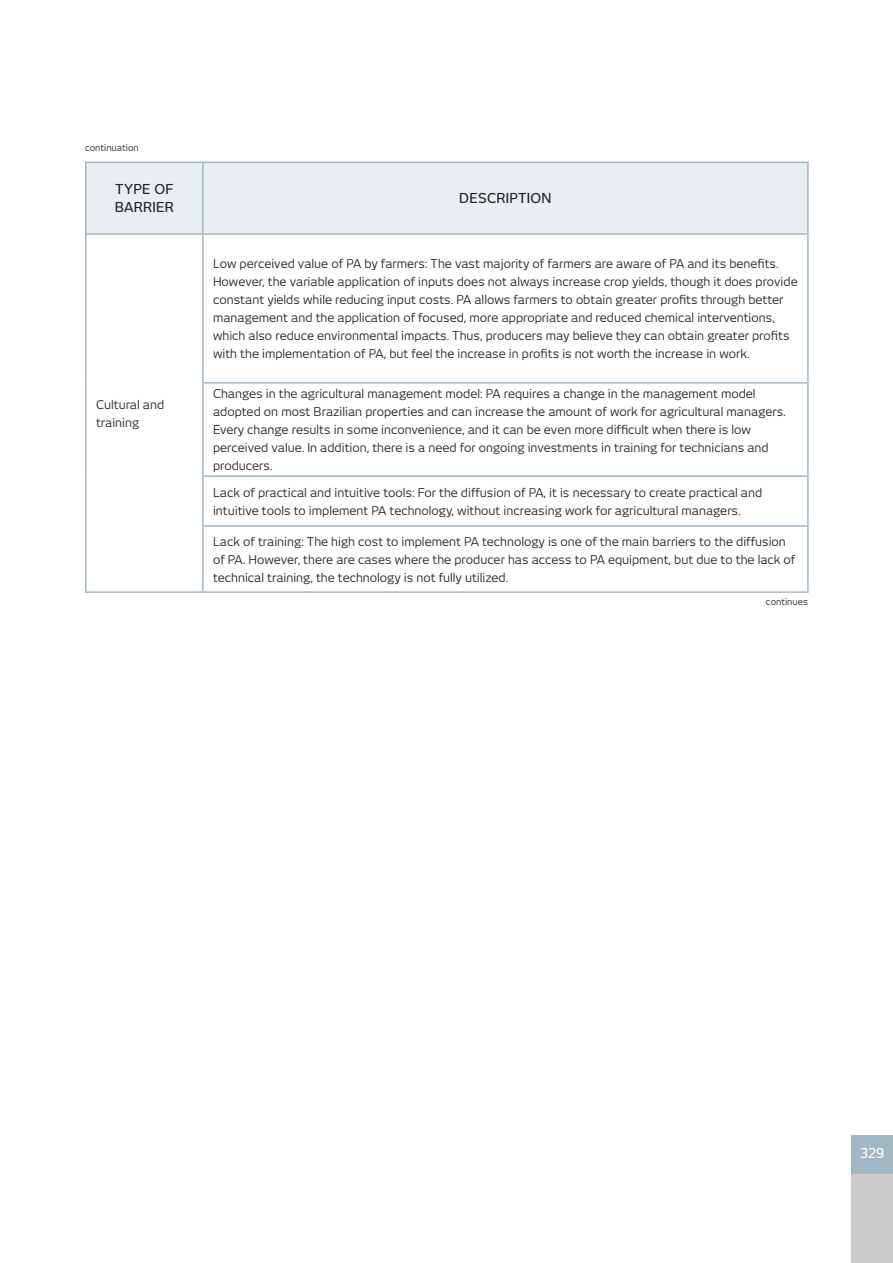
<style>
.page{position:relative;width:893px;height:1263px;background:#fff}
.page>*{position:absolute;margin:0;border:0;box-sizing:border-box;transform-origin:0 0}
.titulo_tabela{font:500 13.5px "New June";letter-spacing:.02em;color:#231f20}
.t1{font:500 13.5px "New June";color:#fff}
.texto_tabela{font:12px/18px "New June";color:#231f20}
.t2{font:9px "New June";color:#231f20}
</style>
<div class="page">
<div style="left:87px;top:163px;width:720px;height:70px;background:#e9eef1"></div>
<hr style="left:85px;top:162px;width:118px;height:1px;background:#a0b7c5">
<hr style="left:85px;top:163px;width:2px;height:70px;background:#a0b7c5">
<hr style="left:203px;top:162px;width:606px;height:1px;background:#a0b7c5">
<hr style="left:202px;top:163px;width:2px;height:70px;background:#a0b7c5">
<hr style="left:807px;top:163px;width:2px;height:70px;background:#a0b7c5">
<hr style="left:85px;top:233px;width:118px;height:2px;background:#a0b7c5">
<hr style="left:203px;top:233px;width:606px;height:2px;background:#a0b7c5">
<hr style="left:85px;top:235px;width:2px;height:148px;background:#a0b7c5">
<hr style="left:85px;top:383px;width:2px;height:93px;background:#a0b7c5">
<hr style="left:85px;top:476px;width:2px;height:50px;background:#a0b7c5">
<hr style="left:85px;top:526px;width:2px;height:65px;background:#a0b7c5">
<hr style="left:202px;top:235px;width:2px;height:147px;background:#a0b7c5">
<hr style="left:807px;top:235px;width:2px;height:147px;background:#a0b7c5">
<hr style="left:202px;top:382px;width:607px;height:2px;background:#a0b7c5">
<hr style="left:202px;top:384px;width:2px;height:91px;background:#a0b7c5">
<hr style="left:807px;top:384px;width:2px;height:91px;background:#a0b7c5">
<hr style="left:202px;top:475px;width:607px;height:2px;background:#a0b7c5">
<hr style="left:202px;top:477px;width:2px;height:48px;background:#a0b7c5">
<hr style="left:807px;top:477px;width:2px;height:48px;background:#a0b7c5">
<hr style="left:202px;top:525px;width:607px;height:2px;background:#a0b7c5">
<hr style="left:202px;top:527px;width:2px;height:64px;background:#a0b7c5">
<hr style="left:807px;top:527px;width:2px;height:64px;background:#a0b7c5">
<hr style="left:85px;top:591px;width:118px;height:2px;background:#a0b7c5">
<hr style="left:203px;top:591px;width:606px;height:2px;background:#a0b7c5">
<div style="left:851px;top:1135px;width:42px;height:40px;background:#a0b7c5"></div>
<div style="left:851px;top:1175px;width:42px;height:88px;background:#cdcbcc"></div>
<p class="t2" style="left:85px;top:142px;width:55px">continuation</p>
<p class="titulo_tabela" style="left:115px;top:182px;width:60px">TYPE OF</p>
<p class="titulo_tabela" style="left:115px;top:200px;width:61px">BARRIER</p>
<p class="texto_tabela" style="left:96px;top:395px;width:70px">Cultural and training</p>
<p class="titulo_tabela" style="left:459px;top:191px;width:94px">DESCRIPTION</p>
<p class="texto_tabela" style="left:213px;top:255px;width:586px">Low perceived value of PA by farmers: The vast majority of farmers are aware of PA and its benefits.<br>However, the variable application of inputs does not always increase crop yields, though it does provide constant yields while reducing input costs. PA allows farmers to obtain greater profits through better management and the application of focused, more appropriate and reduced chemical interventions, which also reduce environmental impacts. Thus, producers may believe they can obtain greater profits with the implementation of PA, but feel the increase in profits is not worth the increase in work.</p>
<p class="texto_tabela" style="left:213px;top:385px;width:574px">Changes in the agricultural management model: PA requires a change in the management model adopted on most Brazilian properties and can increase the amount of work for agricultural managers.<br>Every change results in some inconvenience, and it can be even more difficult when there is low perceived value. In addition, there is a need for ongoing investments in training for technicians and producers.</p>
<p class="texto_tabela" style="left:213px;top:483px;width:551px">Lack of practical and intuitive tools: For the diffusion of PA, it is necessary to create practical and intuitive tools to implement PA technology, without increasing work for agricultural managers.</p>
<p class="texto_tabela" style="left:213px;top:532px;width:584px">Lack of training: The high cost to implement PA technology is one of the main barriers to the diffusion of PA. However, there are cases where the producer has access to PA equipment, but due to the lack of technical training, the technology is not fully utilized.</p>
<p class="t2" style="left:766px;top:596px;width:43px">continues</p>
<p class="t1" style="left:860px;top:1145px;width:26px">329</p>
</div>
